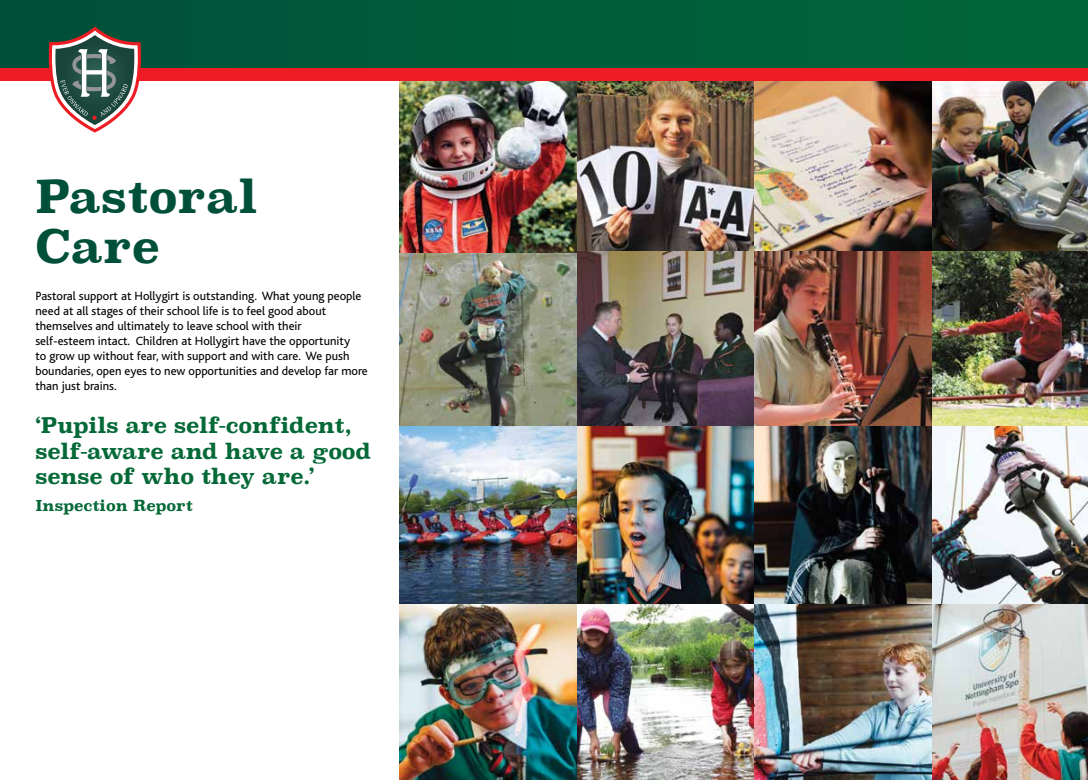
<style>
.page{position:relative;width:1088px;height:780px;background:#fff}
.page>*{position:absolute;margin:0;border:0;box-sizing:border-box;transform-origin:0 0}
.t1{font:700 45px/50px "Superclarendon";color:#005039}
.t2{font:700 21.25px/25.5px "Superclarendon";letter-spacing:-.01em;color:#046937}
.t3{font:700 15px "Superclarendon";color:#046937}
.t4{font:12.5px/15px "Bliss";color:#000}
</style>
<div class="page">
<img style="left:400px;top:253px;width:177px;height:173px">
<img style="left:400px;top:81px;width:177px;height:172px">
<img style="left:400px;top:426px;width:177px;height:178px">
<img style="left:400px;top:604px;width:177px;height:176px">
<img style="left:577px;top:81px;width:178px;height:170px">
<img style="left:577px;top:251px;width:178px;height:175px">
<img style="left:577px;top:426px;width:178px;height:178px">
<img style="left:577px;top:604px;width:178px;height:176px">
<img style="left:755px;top:81px;width:177px;height:171px">
<img style="left:755px;top:252px;width:177px;height:175px">
<img style="left:755px;top:427px;width:177px;height:177px">
<img style="left:755px;top:604px;width:177px;height:176px">
<img style="left:932px;top:81px;width:155px;height:171px">
<img style="left:932px;top:252px;width:156px;height:175px">
<img style="left:932px;top:427px;width:156px;height:177px">
<img style="left:932px;top:604px;width:156px;height:176px">
<img style="left:1087px;top:80px;width:1px;height:172px">
<div style="left:0;top:0;width:1088px;height:80px;background:linear-gradient(to right,#00503a,#006839)"></div>
<div style="left:0;top:68px;width:1088px;height:13px;background:#ed1c25"></div>
<svg style="left:49px;top:27px;width:92px;height:106px"></svg>
<h1 class="t1" style="left:35px;top:174px;width:224px">Pastoral<br>Care</h1>
<p class="t4" style="left:35px;top:288px;width:334px">Pastoral support at Hollygirt is outstanding. What young people need at all stages of their school life is to feel good about themselves and ultimately to leave school with their<br>self-esteem intact. Children at Hollygirt have the opportunity<br>to grow up without fear, with support and with care. We push boundaries, open eyes to new opportunities and develop far more than just brains.</p>
<h2 class="t2" style="left:35px;top:413px;width:337px">‘Pupils are self-confident, self-aware and have a good sense of who they are.’</h2>
<p class="t3" style="left:35px;top:494px;width:159px">Inspection Report</p>
</div>
